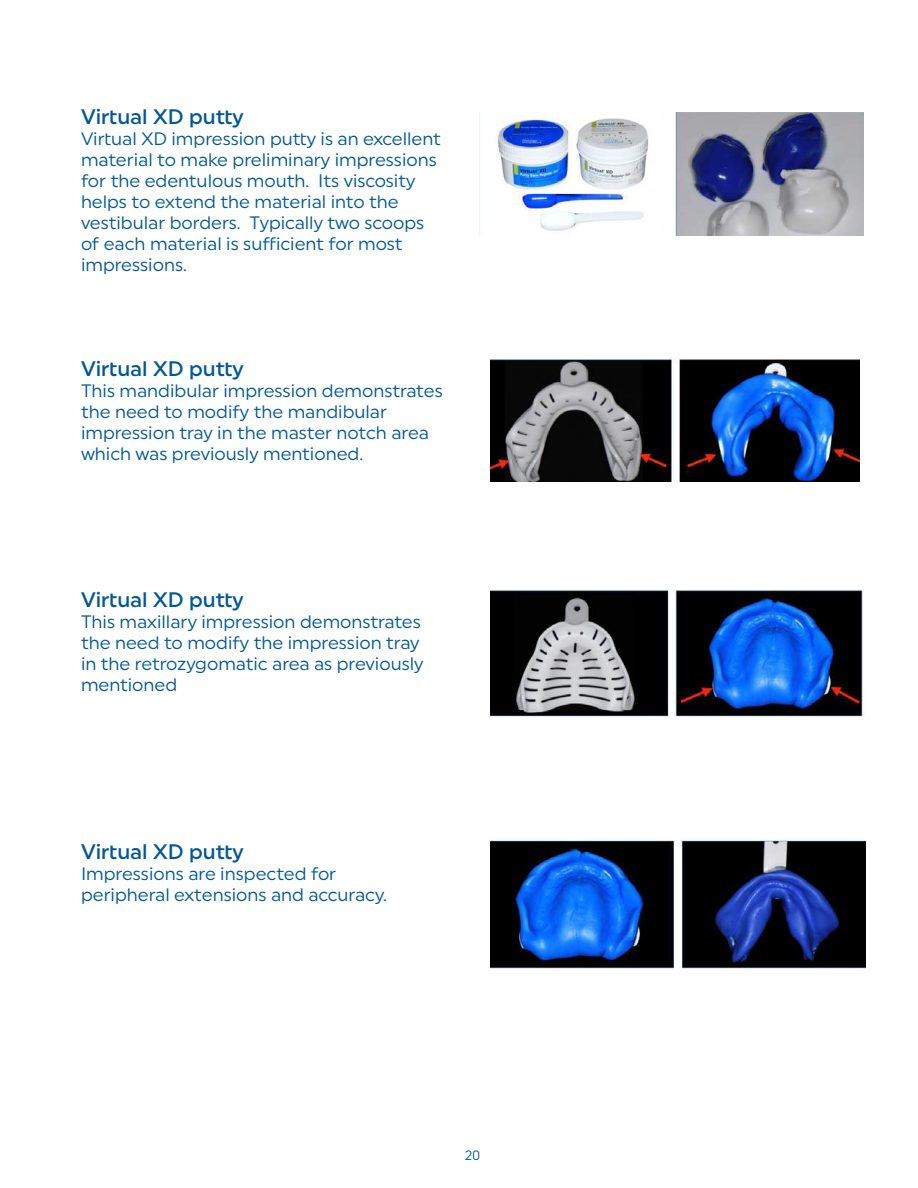
<style>
.page{position:relative;width:918px;height:1188px;background:#fff}
.page>*{position:absolute;margin:0;border:0;box-sizing:border-box;transform-origin:0 0}
.t1{font:500 21px "Uniform Pro";color:#015897}
.t2{font:18px/21px "Uniform Pro";color:#015897}
.t3{font:13.5px "Uniform Pro";color:#015897}
</style>
<div class="page">
<img style="left:491px;top:359px;width:368px;height:123px">
<img style="left:490px;top:590px;width:374px;height:127px">
<img style="left:490px;top:839px;width:376px;height:131px">
<img style="left:479px;top:113px;width:384px;height:122px">
<div style="left:664px;top:108px;width:11px;height:137px;background:#fff"></div>
<p class="t1" style="left:81px;top:104px;width:164px">Virtual XD putty</p>
<p class="t2" style="left:81px;top:128px;width:361px">Virtual XD impression putty is an excellent material to make preliminary impressions for the edentulous mouth. Its viscosity helps to extend the material into the vestibular borders. Typically two scoops of each material is sufficient for most impressions.</p>
<p class="t1" style="left:81px;top:356px;width:164px">Virtual XD putty</p>
<p class="t2" style="left:81px;top:380px;width:363px">This mandibular impression demonstrates the need to modify the mandibular impression tray in the master notch area which was previously mentioned.</p>
<p class="t1" style="left:81px;top:587px;width:164px">Virtual XD putty</p>
<p class="t2" style="left:81px;top:611px;width:344px">This maxillary impression demonstrates the need to modify the impression tray in the retrozygomatic area as previously mentioned</p>
<p class="t1" style="left:81px;top:839px;width:164px">Virtual XD putty</p>
<p class="t2" style="left:81px;top:863px;width:307px">Impressions are inspected for peripheral extensions and accuracy.</p>
<p class="t3" style="left:465px;top:1147px;width:17px">20</p>
</div>
